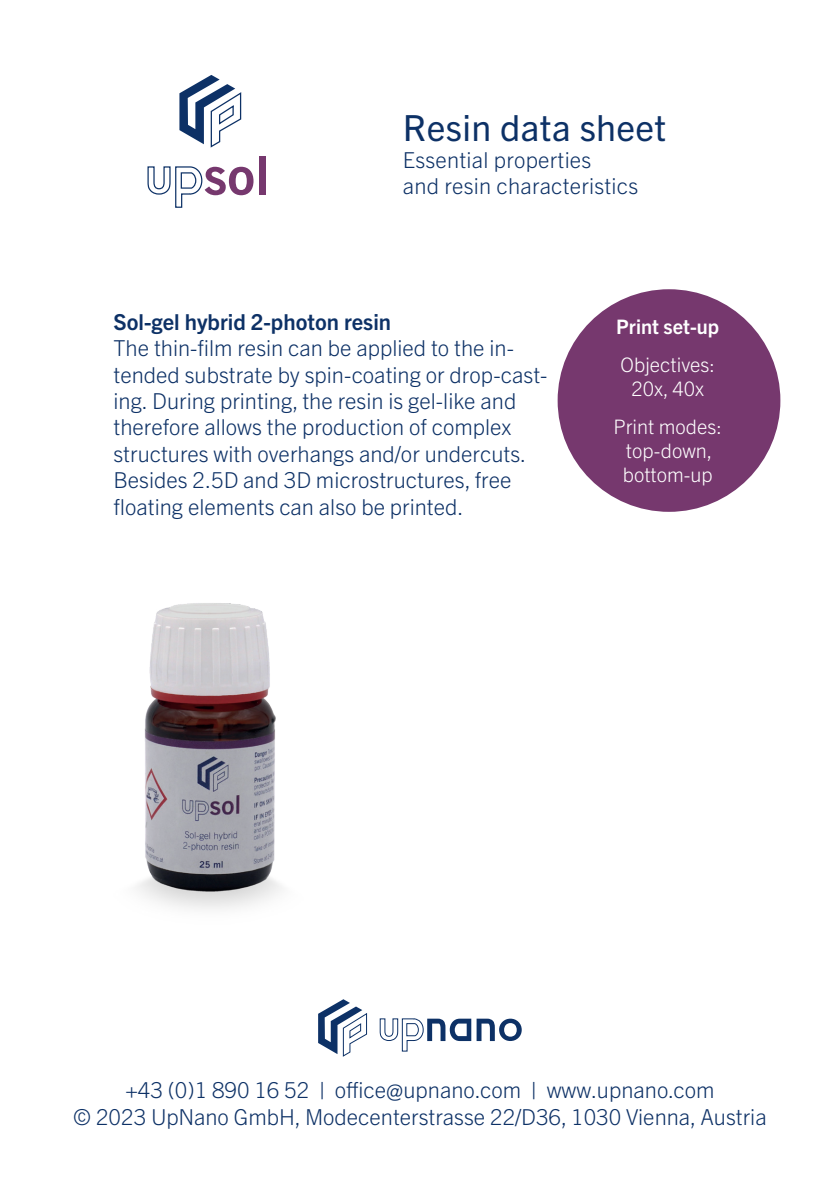
<style>
.page{position:relative;width:840px;height:1191px;background:#fff}
.page>*{position:absolute;margin:0;border:0;box-sizing:border-box;transform-origin:0 0}
.t1{font:52.8px "Trade Gothic Bold Two";color:#76386e}
.t2{font:36px "Trade Gothic Next LT Pro";letter-spacing:.01em;color:#0d3166}
.t3{font:300 22px/26.4px "Trade Gothic Next LT Pro";color:#0d3166}
.t4{font:700 22px "Trade Gothic Next LT Pro";color:#0d3166}
.t5{font:300 20px/24px "Trade Gothic Next LT Pro";color:#fff;text-align:center}
.t6{font:700 20px "Trade Gothic Next LT Pro";color:#fff}
</style>
<div class="page">
<svg style="left:318px;top:999px;width:49px;height:58px"></svg>
<svg style="left:379px;top:1018px;width:142px;height:34px"></svg>
<div style="left:557px;top:289px;width:223px;height:223px;background:#76386e;border-radius:50%"></div>
<svg style="left:179px;top:75px;width:63px;height:73px"></svg>
<svg style="left:147px;top:166px;width:56px;height:42px"></svg>
<img style="left:137px;top:603px;width:145px;height:306px">
<h1 class="t1" style="left:203px;top:143px;width:68px">sol</h1>
<h2 class="t2" style="left:403px;top:103px;width:265px">Resin data sheet</h2>
<p class="t3" style="left:403px;top:145px;width:236px">Essential properties<br>and resin characteristics</p>
<p class="t4" style="left:113px;top:306px;width:279px">Sol-gel hybrid 2-photon resin</p>
<p class="t3" style="left:113px;top:333px;width:435px">The thin-film resin can be applied to the in&shy;tended substrate by spin-coating or drop-cast&shy;ing. During printing, the resin is gel-like and therefore allows the production of complex structures with overhangs and/or undercuts.<br>Besides 2.5D and 3D microstructures, free floating elements can also be printed.</p>
<p class="t6" style="left:616px;top:313px;width:104px">Print set-up</p>
<p class="t5" style="left:620px;top:352px;width:96px">Objectives:<br>20x, 40x</p>
<p class="t5" style="left:613px;top:414px;width:110px">Print modes: top-down, bottom-up</p>
<p class="t3" style="left:73px;top:1075px;width:694px;text-align:center">+43 (0)1 890 16 52 | office@upnano.com | www.upnano.com<br>© 2023 UpNano GmbH, Modecenterstrasse 22/D36, 1030 Vienna, Austria</p>
</div>
